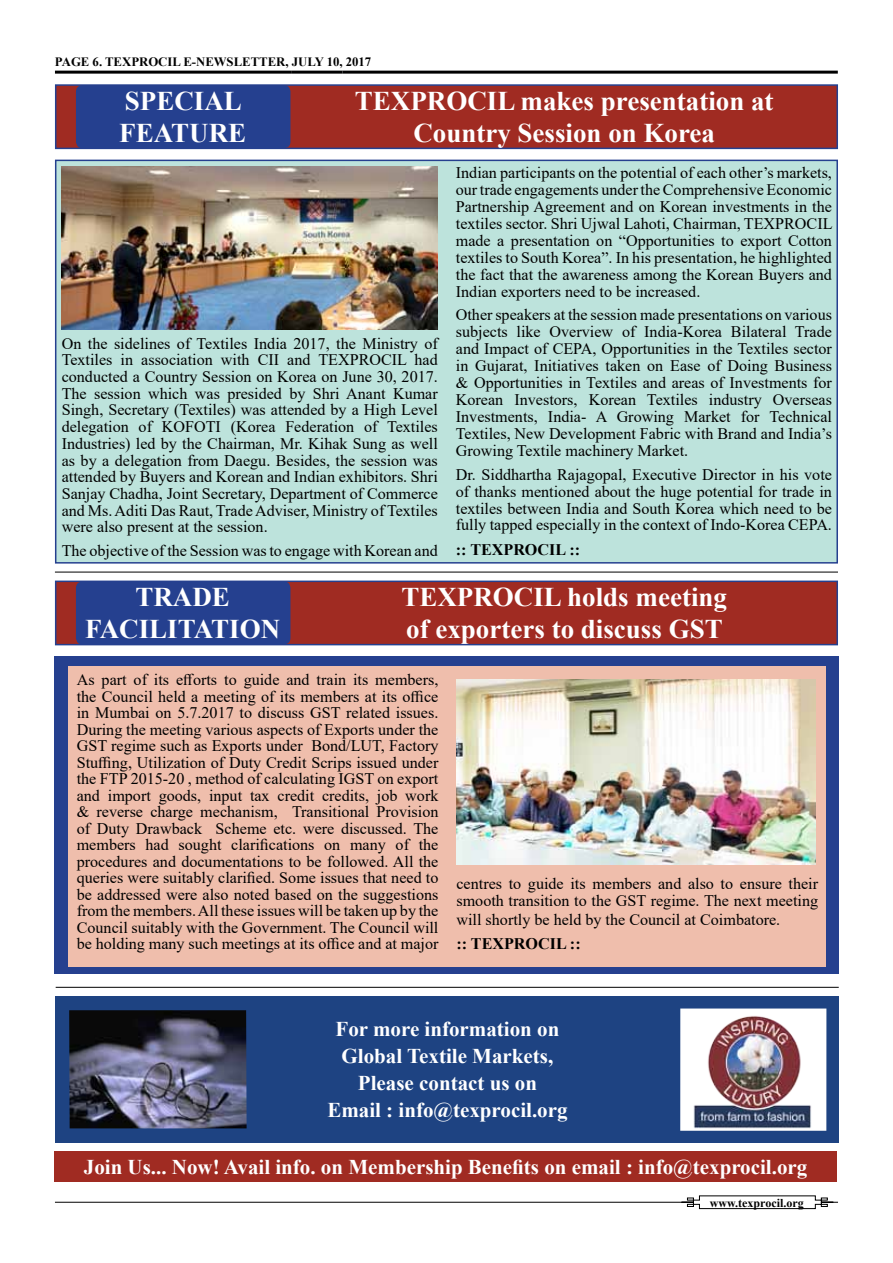
<style>
.page{position:relative;width:893px;height:1263px;background:#fff}
.page>*{position:absolute;margin:0;border:0;box-sizing:border-box;transform-origin:0 0}
.t1{font:700 27px/32.4px "Times New Roman";color:#fff}
.t2{font:700 21px/27px "Times New Roman";color:#fff;text-align:center}
.t3{font:16.2px/17px "Times New Roman";color:#000;text-align:justify}
.t4{font:700 16.2px "Times New Roman";color:#000}
.t5{font:700 12.75px "Times New Roman";color:#000}
.t6{font:700 12px "Times New Roman";color:#000}
</style>
<div class="page">
<hr style="left:55px;top:1202px;width:783px;height:1px;background:#000">
<svg style="left:681px;top:1195px;width:153px;height:14px"></svg>
<hr style="left:55px;top:71px;width:237px;height:3px;background:#000">
<hr style="left:292px;top:71px;width:51px;height:3px;background:#000">
<hr style="left:343px;top:71px;width:495px;height:3px;background:#000">
<div style="left:55px;top:160px;width:783px;height:404px;background:#bde3dc;border:2px solid #25408f"></div>
<div style="left:55px;top:84px;width:783px;height:65px;background:#a02b22;border:2px solid #25408f"></div>
<div style="left:76px;top:85px;width:214px;height:63px;background:#25408f;border-radius:7px"></div>
<hr style="left:56px;top:987px;width:783px;height:1px;background:#000">
<div style="left:54px;top:1152px;width:783px;height:30px;background:#a02b22"></div>
<div style="left:55px;top:580px;width:783px;height:65px;background:#a02b22;border:2px solid #25408f"></div>
<div style="left:76px;top:581px;width:214px;height:64px;background:#25408f;border-radius:7px"></div>
<div style="left:56px;top:996px;width:783px;height:147px;background:#1e4382"></div>
<img style="left:69px;top:1010px;width:178px;height:118px">
<div style="left:680px;top:1008px;width:146px;height:123px;background:#fff"></div>
<img style="left:688px;top:1008px;width:130px;height:123px">
<hr style="left:55px;top:572px;width:783px;height:1px;background:#000">
<div style="left:55px;top:657px;width:784px;height:317px;background:#25408f"></div>
<div style="left:69px;top:666px;width:757px;height:300px;background:#efbeac"></div>
<img style="left:456px;top:679px;width:360px;height:185px">
<img style="left:62px;top:166px;width:375px;height:163px">
<p class="t5" style="left:55px;top:53px;width:318px">PAGE 6. TEXPROCIL E-NEWSLETTER, JULY 10, 2017</p>
<h1 class="t1" style="left:119px;top:84px;width:129px">SPECIAL<br>FEATURE</h1>
<h1 class="t1" style="left:355px;top:85px;width:420px;line-height:31.5px;text-align:center">TEXPROCIL makes presentation at<br>Country Session on Korea</h1>
<p class="t3" style="left:62px;top:334px;width:378px">On the sidelines of Textiles India 2017, the Ministry of Textiles in association with CII and TEXPROCIL had conducted a Country Session on Korea on June 30, 2017.<br>The session which was presided by Shri Anant Kumar Singh, Secretary (Textiles) was attended by a High Level delegation of KOFOTI (Korea Federation of Textiles Industries) led by the Chairman, Mr. Kihak Sung as well as by a delegation from Daegu. Besides, the session was attended by Buyers and Korean and Indian exhibitors. Shri Sanjay Chadha, Joint Secretary, Department of Commerce and Ms. Aditi Das Raut, Trade Adviser, Ministry of Textiles were also present at the session.</p>
<p class="t3" style="left:62px;top:541px;width:378px">The objective of the Session was to engage with Korean and</p>
<p class="t3" style="left:456px;top:163px;width:378px">Indian participants on the potential of each other’s markets, our trade engagements under the Comprehensive Economic Partnership Agreement and on Korean investments in the textiles sector. Shri Ujwal Lahoti, Chairman, TEXPROCIL made a presentation on “Opportunities to export Cotton textiles to South Korea”. In his presentation, he highlighted the fact that the awareness among the Korean Buyers and Indian exporters need to be increased.</p>
<p class="t3" style="left:456px;top:306px;width:378px">Other speakers at the session made presentations on various subjects like Overview of India-Korea Bilateral Trade and Impact of CEPA, Opportunities in the Textiles sector in Gujarat, Initiatives taken on Ease of Doing Business &amp; Opportunities in Textiles and areas of Investments for Korean Investors, Korean Textiles industry Overseas Investments, India- A Growing Market for Technical Textiles, New Development Fabric with Brand and India’s Growing Textile machinery Market.</p>
<p class="t3" style="left:456px;top:465px;width:378px">Dr. Siddhartha Rajagopal, Executive Director in his vote of thanks mentioned about the huge potential for trade in textiles between India and South Korea which need to be fully tapped especially in the context of Indo-Korea CEPA.</p>
<p class="t4" style="left:456px;top:538px;width:126px">:: TEXPROCIL ::</p>
<h1 class="t1" style="left:85px;top:580px;width:197px;text-align:center">TRADE<br>FACILITATION</h1>
<h1 class="t1" style="left:401px;top:581px;width:327px;line-height:31.5px">TEXPROCIL holds meeting of exporters to discuss GST</h1>
<p class="t3" style="left:77px;top:671px;width:363px;line-height:16.5px">As part of its efforts to guide and train its members, the Council held a meeting of its members at its office in Mumbai on 5.7.2017 to discuss GST related issues.<br>During the meeting various aspects of Exports under the GST regime such as Exports under Bond/LUT, Factory Stuffing, Utilization of Duty Credit Scrips issued under the FTP 2015-20 , method of calculating IGST on export and import goods, input tax credit credits, job work &amp; reverse charge mechanism, Transitional Provision of Duty Drawback Scheme etc. were discussed. The members had sought clarifications on many of the procedures and documentations to be followed. All the queries were suitably clarified. Some issues that need to be addressed were also noted based on the suggestions from the members. All these issues will be taken up by the Council suitably with the Government. The Council will be holding many such meetings at its office and at major</p>
<p class="t3" style="left:456px;top:875px;width:363px;line-height:16.5px">centres to guide its members and also to ensure their smooth transition to the GST regime. The next meeting</p>
<p class="t3" style="left:456px;top:911px;width:325px">will shortly be held by the Council at Coimbatore.</p>
<p class="t4" style="left:456px;top:932px;width:126px">:: TEXPROCIL ::</p>
<p class="t2" style="left:327px;top:1015px;width:242px">For more information on<br>Global Textile Markets,<br>Please contact us on<br>Email : info@texprocil.org</p>
<p class="t2" style="left:84px;top:1153px;width:725px">Join Us... Now! Avail info. on Membership Benefits on email : info@texprocil.org</p>
<p class="t6" style="left:710px;top:1194px;width:95px">www.texprocil.org</p>
</div>
